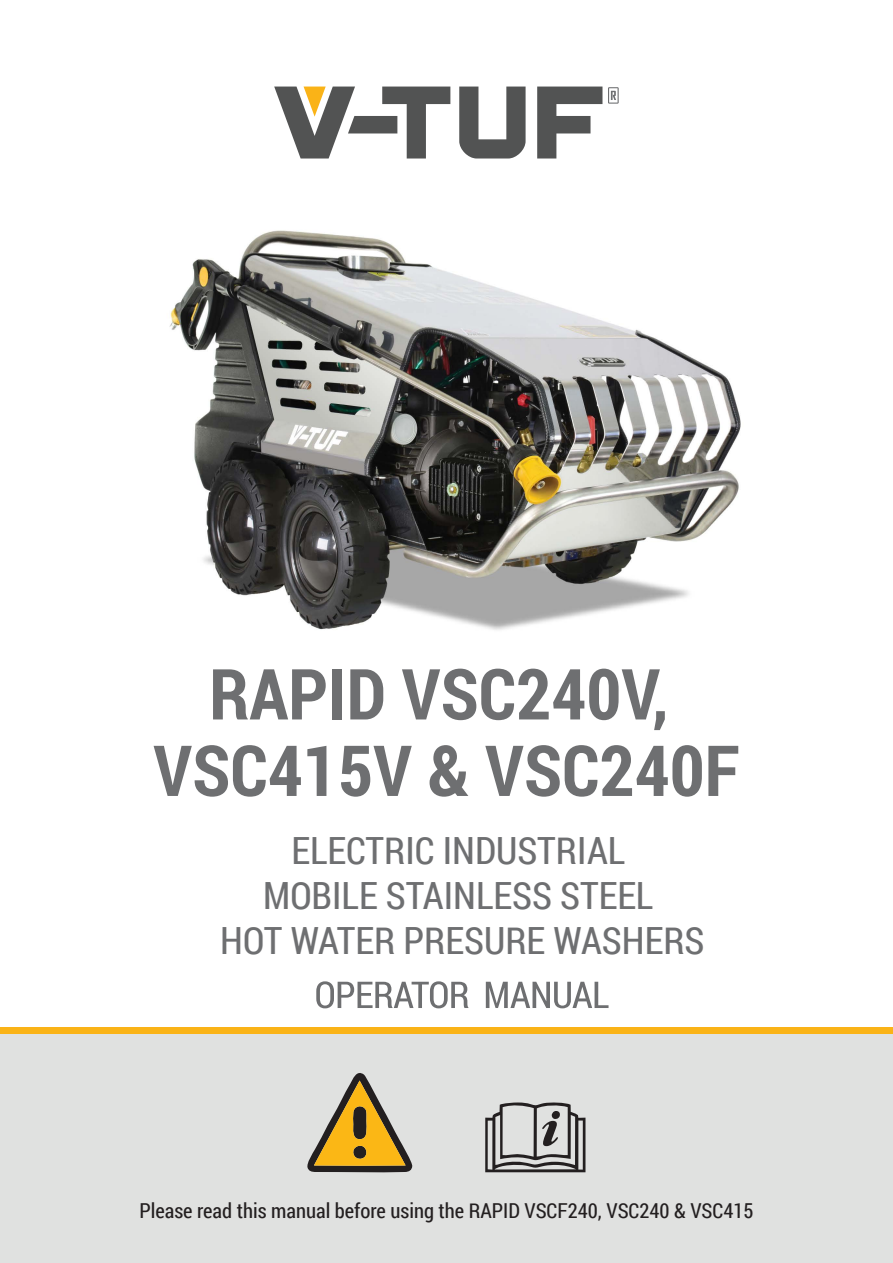
<style>
.page{position:relative;width:893px;height:1263px;background:#fff}
.page>*{position:absolute;margin:0;border:0;box-sizing:border-box;transform-origin:0 0}
.t1{font:700 70.5px/76.5px "Roboto Condensed";color:#6e6f71;text-align:center}
.t2{font:37.5px/45px "Roboto Condensed";color:#6e6f71;text-align:center}
.t3{font:20.55px "Roboto Condensed";color:#231f20}
</style>
<div class="page">
<img style="left:169px;top:105px;width:572px;height:525px">
<div style="left:0;top:1034px;width:892px;height:229px;background:#e0e1e0"></div>
<div style="left:0;top:1028px;width:892px;height:6px;background:#fab317"></div>
<svg style="left:307px;top:1073px;width:105px;height:100px"></svg>
<svg style="left:485px;top:1102px;width:100px;height:70px"></svg>
<svg style="left:316px;top:981px;width:152px;height:27px"></svg>
<svg style="left:486px;top:982px;width:122px;height:26px"></svg>
<svg style="left:537px;top:87px;width:65px;height:72px"></svg>
<svg style="left:459px;top:87px;width:66px;height:72px"></svg>
<svg style="left:608px;top:87px;width:10px;height:17px"></svg>
<svg style="left:274px;top:87px;width:176px;height:72px"></svg>
<h1 class="t1" style="left:153px;top:653px;width:588px">RAPID VSC240V,<br>VSC415V &amp; VSC240F</h1>
<h2 class="t2" style="left:220px;top:827px;width:485px">ELECTRIC INDUSTRIAL<br>MOBILE STAINLESS STEEL<br>HOT WATER PRESURE WASHERS</h2>
<p class="t3" style="left:139px;top:1196px;width:615px">Please read this manual before using the RAPID VSCF240, VSC240 &amp; VSC415</p>
</div>
